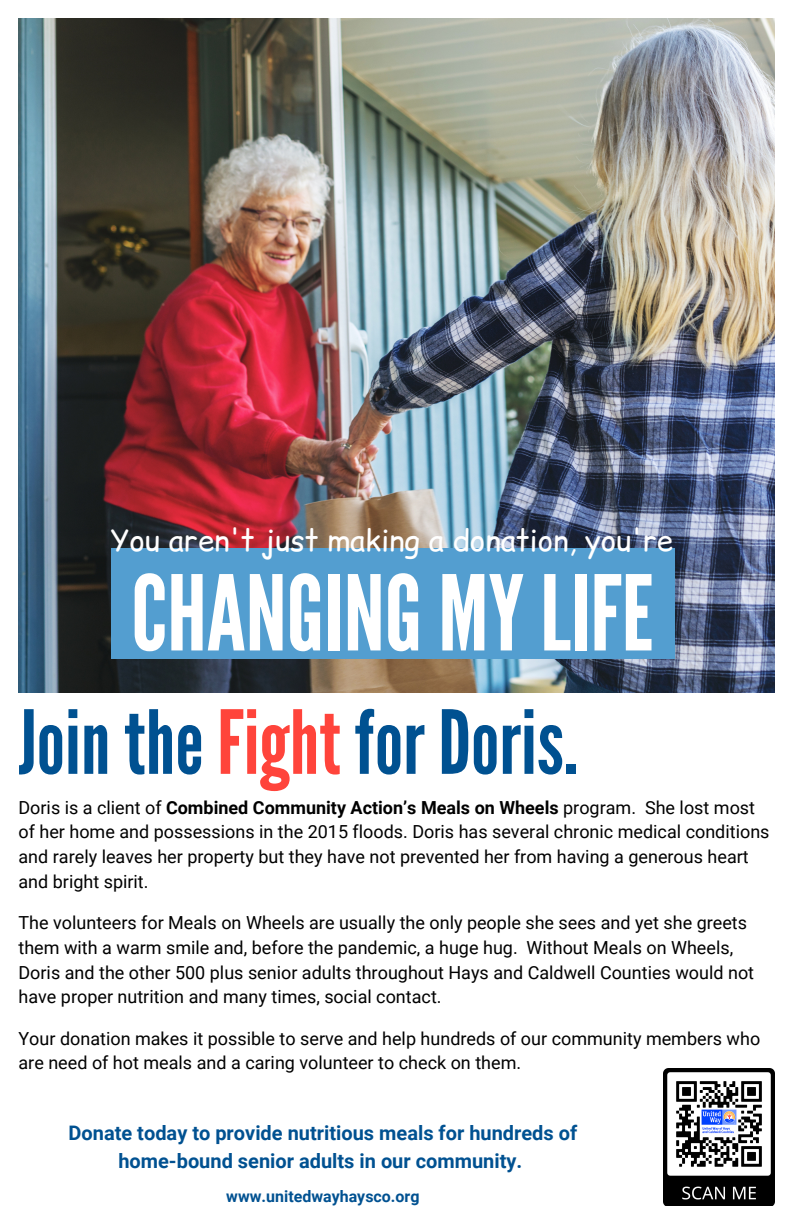
<style>
.page{position:relative;width:792px;height:1224px;background:#fff}
.page>*{position:absolute;margin:0;border:0;box-sizing:border-box;transform-origin:0 0}
.t1{font:29.3px "Comic Relief";color:#fff}
.t2{font:700 20px/27.8px "Roboto";color:#005191;text-align:center}
.t3{font:18px/24.8px "Roboto";color:#000}
.t4{font:700 16px "Roboto";color:#005191}
.s1{font-weight:700}
</style>
<div class="page">
<img style="left:18px;top:18px;width:756px;height:674px">
<div style="left:111px;top:548px;width:564px;height:110px;background:#539ed0"></div>
<img style="left:663px;top:1068px;width:111px;height:138px">
<svg style="left:135px;top:573px;width:30px;height:78px"></svg>
<svg style="left:171px;top:574px;width:112px;height:76px"></svg>
<svg style="left:290px;top:573px;width:30px;height:78px"></svg>
<div style="left:328px;top:574px;width:12px;height:76px;background:#fff"></div>
<svg style="left:348px;top:574px;width:33px;height:76px"></svg>
<svg style="left:388px;top:573px;width:30px;height:78px"></svg>
<svg style="left:442px;top:574px;width:81px;height:76px"></svg>
<svg style="left:544px;top:574px;width:26px;height:76px"></svg>
<div style="left:575px;top:574px;width:11px;height:76px;background:#fff"></div>
<svg style="left:595px;top:574px;width:57px;height:76px"></svg>
<svg style="left:19px;top:709px;width:43px;height:66px"></svg>
<svg style="left:68px;top:709px;width:9px;height:65px"></svg>
<svg style="left:84px;top:725px;width:23px;height:49px"></svg>
<svg style="left:125px;top:709px;width:47px;height:66px"></svg>
<svg style="left:178px;top:725px;width:23px;height:50px"></svg>
<svg style="left:221px;top:709px;width:119px;height:82px"></svg>
<svg style="left:355px;top:709px;width:45px;height:66px"></svg>
<svg style="left:407px;top:725px;width:17px;height:49px"></svg>
<svg style="left:442px;top:709px;width:26px;height:65px"></svg>
<svg style="left:474px;top:725px;width:23px;height:50px"></svg>
<svg style="left:503px;top:709px;width:59px;height:66px"></svg>
<div style="left:566px;top:764px;width:10px;height:10px;background:#005191"></div>
<h1 class="t1" style="left:111px;top:519px;width:564px">You aren't just making a donation, you're</h1>
<p class="t3" style="left:18px;top:794px;width:753px">Doris is a client of <span class="s1">Combined Community Action’s Meals on Wheels</span> program. She lost most of her home and possessions in the 2015 floods. Doris has several chronic medical conditions and rarely leaves her property but they have not prevented her from having a generous heart and bright spirit.</p>
<p class="t3" style="left:18px;top:910px;width:737px">The volunteers for Meals on Wheels are usually the only people she sees and yet she greets them with a warm smile and, before the pandemic, a huge hug. Without Meals on Wheels, Doris and the other 500 plus senior adults throughout Hays and Caldwell Counties would not have proper nutrition and many times, social contact.</p>
<p class="t3" style="left:18px;top:1025px;width:743px">Your donation makes it possible to serve and help hundreds of our community members who are need of hot meals and a caring volunteer to check on them.</p>
<p class="t2" style="left:69px;top:1118px;width:510px">Donate today to provide nutritious meals for hundreds of home-bound senior adults in our community.</p>
<p class="t4" style="left:226px;top:1185px;width:195px">www.unitedwayhaysco.org</p>
</div>
